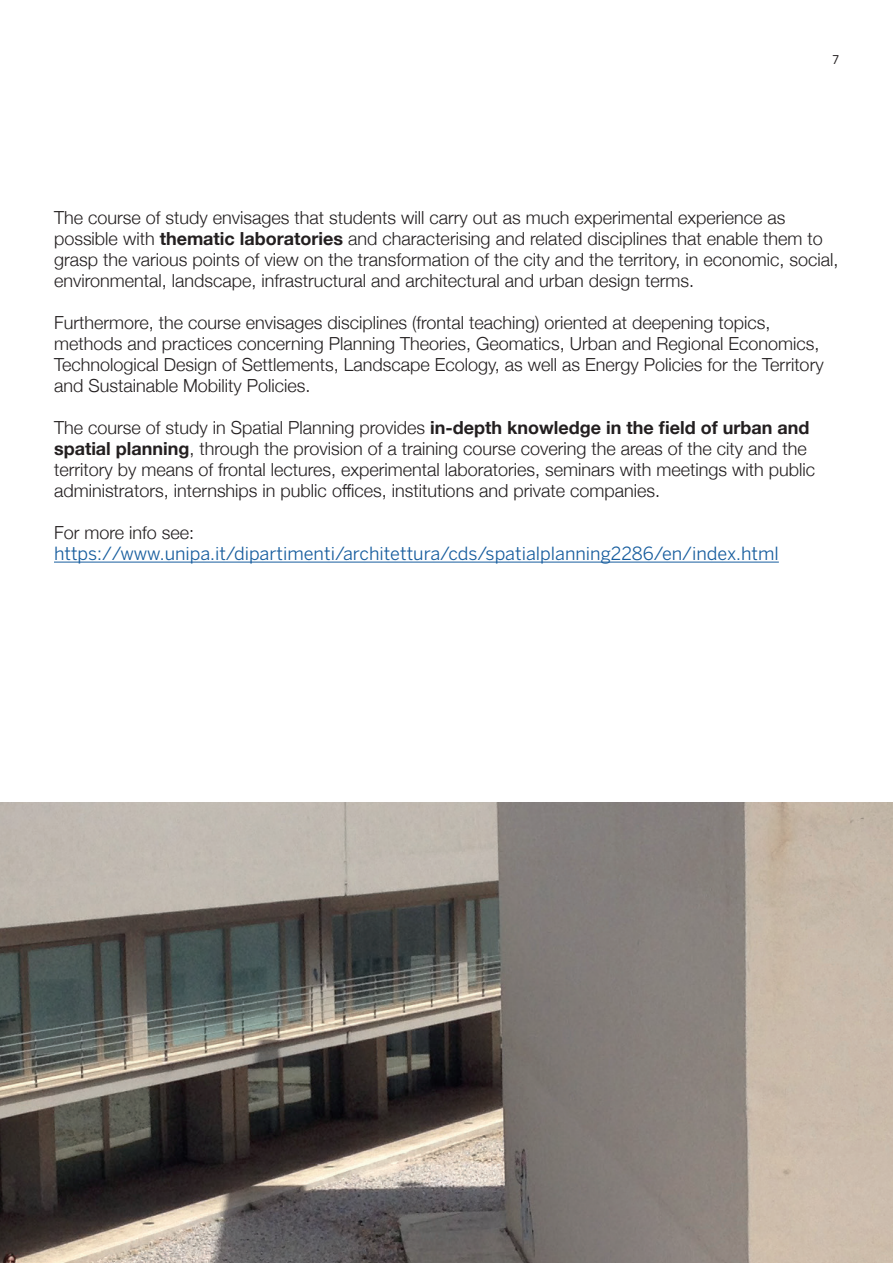
<style>
.page{position:relative;width:893px;height:1263px;background:#fff}
.page>*{position:absolute;margin:0;border:0;box-sizing:border-box;transform-origin:0 0}
.t1{font:300 18px/21px "Helvetica Neue";color:#231f20}
.t2{font:18px "Benton Sans";color:#175d9e}
.t3{font:12px "Benton Sans";color:#231f20}
.s1{font-weight:700}
</style>
<div class="page">
<img style="left:0;top:803px;width:893px;height:460px">
<hr style="left:54px;top:562px;width:725px;height:1px;background:#175d9e">
<p class="t3" style="left:832px;top:52px;width:8px">7</p>
<p class="t1" style="left:54px;top:206px;width:786px">The course of study envisages that students will carry out as much experimental experience as possible with <span class="s1">thematic laboratories</span> and characterising and related disciplines that enable them to grasp the various points of view on the transformation of the city and the territory, in economic, social, environmental, landscape, infrastructural and architectural and urban design terms.</p>
<p class="t1" style="left:54px;top:311px;width:771px">Furthermore, the course envisages disciplines (frontal teaching) oriented at deepening topics, methods and practices concerning Planning Theories, Geomatics, Urban and Regional Economics, Technological Design of Settlements, Landscape Ecology, as well as Energy Policies for the Territory and Sustainable Mobility Policies.</p>
<p class="t1" style="left:54px;top:416px;width:763px">The course of study in Spatial Planning provides <span class="s1">in-depth knowledge in the field of urban and spatial planning</span>, through the provision of a training course covering the areas of the city and the territory by means of frontal lectures, experimental laboratories, seminars with meetings with public administrators, internships in public offices, institutions and private companies.</p>
<p class="t1" style="left:54px;top:521px;width:142px">For more info see:</p>
<p class="t2" style="left:54px;top:542px;width:726px">https://www.unipa.it/dipartimenti/architettura/cds/spatialplanning2286/en/index.html</p>
</div>
